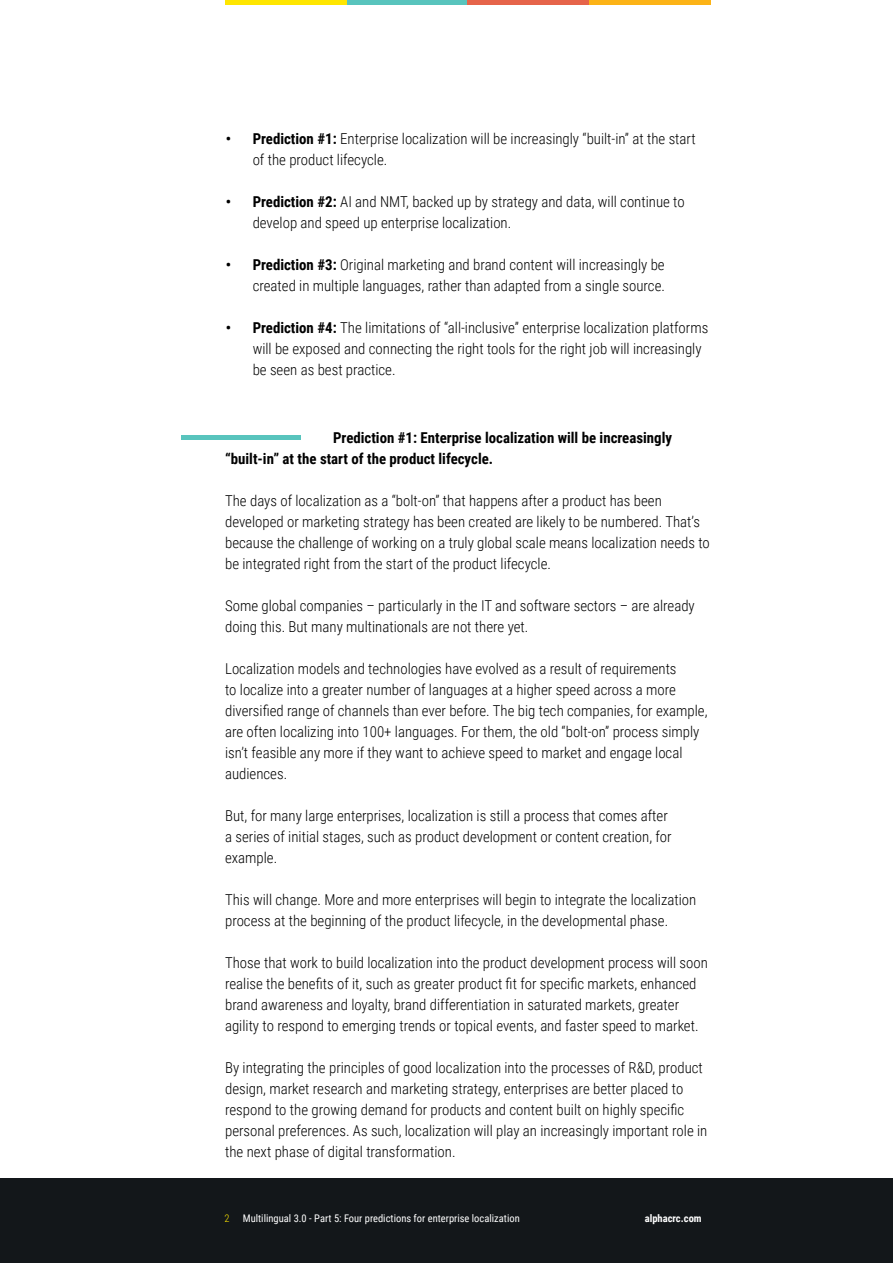
<style>
.page{position:relative;width:893px;height:1263px;background:#fff}
.page>*{position:absolute;margin:0;border:0;box-sizing:border-box;transform-origin:0 0}
.t1{font:300 15px/21px "Roboto Condensed";color:#000}
.t2{font:700 15px/21px "Roboto Condensed";color:#000}
.t3{font:10.5px "Roboto Condensed";color:#fff}
.t4{font:700 10.5px "Roboto Condensed";color:#fff}
.t5{font:300 10.5px "Roboto Condensed";color:#ffe600}
.s1{font-weight:700}
</style>
<div class="page">
<div style="left:0;top:1178px;width:893px;height:85px;background:#13171a"></div>
<hr style="left:346px;top:0;width:122px;height:4px;background:#58c4bd">
<hr style="left:468px;top:0;width:121px;height:4px;background:#e6644a">
<hr style="left:225px;top:0;width:122px;height:4px;background:#ffe600">
<hr style="left:589px;top:0;width:121px;height:4px;background:#fcb316">
<hr style="left:181px;top:436px;width:119px;height:4px;background:#58c4bd">
<p class="t1" style="left:253px;top:127px;width:445px;text-indent:-27px"><span class="s1">• Prediction #1:</span> Enterprise localization will be increasingly “built-in” at the start of the product lifecycle.</p>
<p class="t1" style="left:253px;top:190px;width:434px;text-indent:-27px"><span class="s1">• Prediction #2:</span> AI and NMT, backed up by strategy and data, will continue to develop and speed up enterprise localization.</p>
<p class="t1" style="left:226px;top:253px;width:441px;text-align:right"><span class="s1">• Prediction #3:</span> Original marketing and brand content will increasingly be created in multiple languages, rather than adapted from a single source.</p>
<p class="t1" style="left:253px;top:316px;width:457px;text-indent:-27px"><span class="s1">• Prediction #4:</span> The limitations of “all-inclusive” enterprise localization platforms will be exposed and connecting the right tools for the right job will increasingly be seen as best practice.</p>
<p class="t2" style="left:225px;top:427px;width:448px;text-indent:108px">Prediction #1: Enterprise localization will be increasingly “built-in” at the start of the product lifecycle.</p>
<p class="t1" style="left:225px;top:490px;width:486px">The days of localization as a “bolt-on” that happens after a product has been developed or marketing strategy has been created are likely to be numbered. That’s because the challenge of working on a truly global scale means localization needs to be integrated right from the start of the product lifecycle.</p>
<p class="t1" style="left:225px;top:595px;width:471px">Some global companies – particularly in the IT and software sectors – are already doing this. But many multinationals are not there yet.</p>
<p class="t1" style="left:225px;top:658px;width:484px">Localization models and technologies have evolved as a result of requirements<br>to localize into a greater number of languages at a higher speed across a more diversified range of channels than ever before. The big tech companies, for example, are often localizing into 100+ languages. For them, the old “bolt-on” process simply isn’t feasible any more if they want to achieve speed to market and engage local audiences.</p>
<p class="t1" style="left:225px;top:805px;width:448px">But, for many large enterprises, localization is still a process that comes after a series of initial stages, such as product development or content creation, for example.</p>
<p class="t1" style="left:225px;top:889px;width:473px">This will change. More and more enterprises will begin to integrate the localization process at the beginning of the product lifecycle, in the developmental phase.</p>
<p class="t1" style="left:225px;top:952px;width:484px">Those that work to build localization into the product development process will soon realise the benefits of it, such as greater product fit for specific markets, enhanced brand awareness and loyalty, brand differentiation in saturated markets, greater agility to respond to emerging trends or topical events, and faster speed to market.</p>
<p class="t1" style="left:225px;top:1057px;width:484px">By integrating the principles of good localization into the processes of R&amp;D, product design, market research and marketing strategy, enterprises are better placed to respond to the growing demand for products and content built on highly specific personal preferences. As such, localization will play an increasingly important role in the next phase of digital transformation.</p>
<p class="t5" style="left:225px;top:1211px;width:7px">2</p>
<p class="t3" style="left:243px;top:1211px;width:278px">Multilingual 3.0 - Part 5: Four predictions for enterprise localization</p>
<p class="t4" style="left:645px;top:1211px;width:58px">alphacrc.com</p>
</div>
